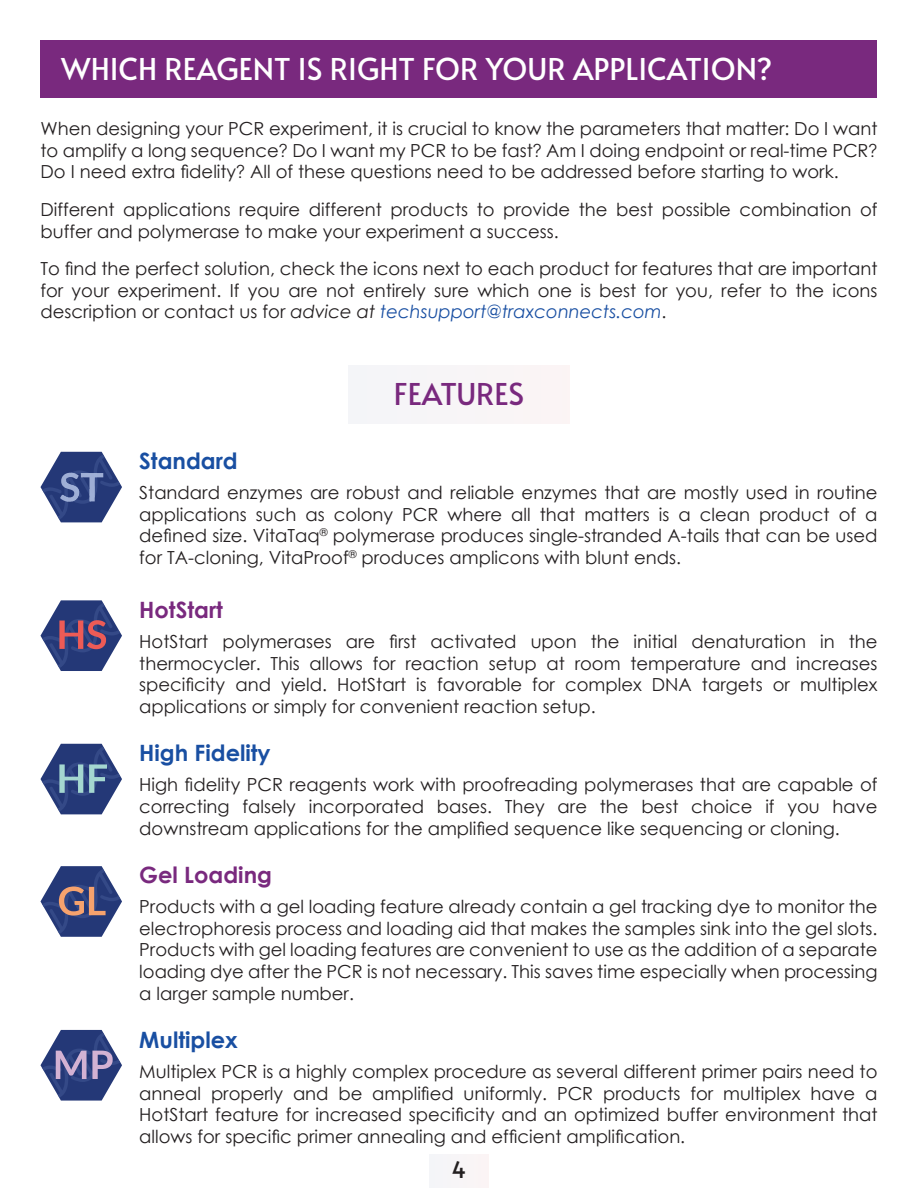
<style>
.page{position:relative;width:918px;height:1188px;background:#fff}
.page>*{position:absolute;margin:0;border:0;box-sizing:border-box;transform-origin:0 0}
.t1{font:30px "Alata";color:#fff}
.t2{font:30px "Alata";color:#79297e}
.t3{font:700 22.5px "Century Gothic";color:#194fa2}
.t4{font:700 22.5px "Century Gothic";color:#79297e}
.t5{font:22.5px "Alata";color:#231f20}
.t6{font:18px/21.6px "Century Gothic";color:#231f20;text-align:justify}
.s1{font-family:"Inter";font-weight:300}
.s2{font-style:italic}
.s3{font-style:italic;color:#194fa2}
</style>
<div class="page">
<div style="left:349px;top:366px;width:220px;height:57px;background:#f8f5f7"></div>
<div style="left:40px;top:40px;width:838px;height:58px;background:#79297e"></div>
<svg style="left:40px;top:452px;width:82px;height:70px"></svg>
<svg style="left:40px;top:600px;width:82px;height:71px"></svg>
<svg style="left:40px;top:744px;width:82px;height:70px"></svg>
<svg style="left:40px;top:866px;width:82px;height:71px"></svg>
<svg style="left:40px;top:1030px;width:82px;height:71px"></svg>
<div style="left:430px;top:1154px;width:58px;height:34px;background:#f7f5f7"></div>
<h1 class="t1" style="left:61px;top:43px;width:713px">WHICH REAGENT IS RIGHT FOR YOUR APPLICATION?</h1>
<p class="t6" style="left:40px;top:118px;width:839px">When designing your PCR experiment, it is crucial to know the parameters that matter: Do I want to amplify a long sequence<span class="s1">?</span> Do I want my PCR to be fast<span class="s1">?</span> Am I doing endpoint or real-time PCR<span class="s1">?<br></span>Do I need extra fidelity<span class="s1">?</span> All of these questions need to be addressed before starting to work.</p>
<p class="t6" style="left:40px;top:198px;width:839px">Different applications require different products to provide the best possible combination of buffer and polymerase to make your experiment a success.</p>
<p class="t6" style="left:40px;top:257px;width:839px">To find the perfect solution, check the icons next to each product for features that are important for your experiment. If you are not entirely sure which one is best for you, refer to the icons description or contact us for <span class="s2">advice at</span> <span class="s3">techsupport@traxconnects.com</span>.</p>
<h1 class="t2" style="left:394px;top:368px;width:132px">FEATURES</h1>
<p class="t3" style="left:139px;top:444px;width:100px">Standard</p>
<p class="t6" style="left:139px;top:482px;width:740px">Standard enzymes are robust and reliable enzymes that are mostly used in routine applications such as colony PCR where all that matters is a clean product of a defined size. VitaTaq<sup>®</sup> polymerase produces single-stranded A-tails that can be used for TA-cloning, VitaProof<sup>®</sup> produces amplicons with blunt ends.</p>
<p class="t4" style="left:139px;top:593px;width:85px">HotStart</p>
<p class="t6" style="left:139px;top:630px;width:740px">HotStart polymerases are first activated upon the initial denaturation in the thermocycler. This allows for reaction setup at room temperature and increases specificity and yield. HotStart is favorable for complex DNA targets or multiplex applications or simply for convenient reaction setup.</p>
<p class="t3" style="left:139px;top:736px;width:133px">High Fidelity</p>
<p class="t6" style="left:139px;top:774px;width:740px">High fidelity PCR reagents work with proofreading polymerases that are capable of correcting falsely incorporated bases. They are the best choice if you have downstream applications for the amplified sequence like sequencing or cloning.</p>
<p class="t4" style="left:139px;top:858px;width:134px">Gel Loading</p>
<p class="t6" style="left:139px;top:896px;width:740px">Products with a gel loading feature already contain a gel tracking dye to monitor the electrophoresis process and loading aid that makes the samples sink into the gel slots.<br>Products with gel loading features are convenient to use as the addition of a separate loading dye after the PCR is not necessary. This saves time especially when processing a larger sample number.</p>
<p class="t3" style="left:139px;top:1023px;width:100px">Multiplex</p>
<p class="t6" style="left:139px;top:1061px;width:740px">Multiplex PCR is a highly complex procedure as several different primer pairs need to anneal properly and be amplified uniformly. PCR products for multiplex have a HotStart feature for increased specificity and an optimized buffer environment that allows for specific primer annealing and efficient amplification.</p>
<p class="t5" style="left:452px;top:1150px;width:16px">4</p>
</div>
